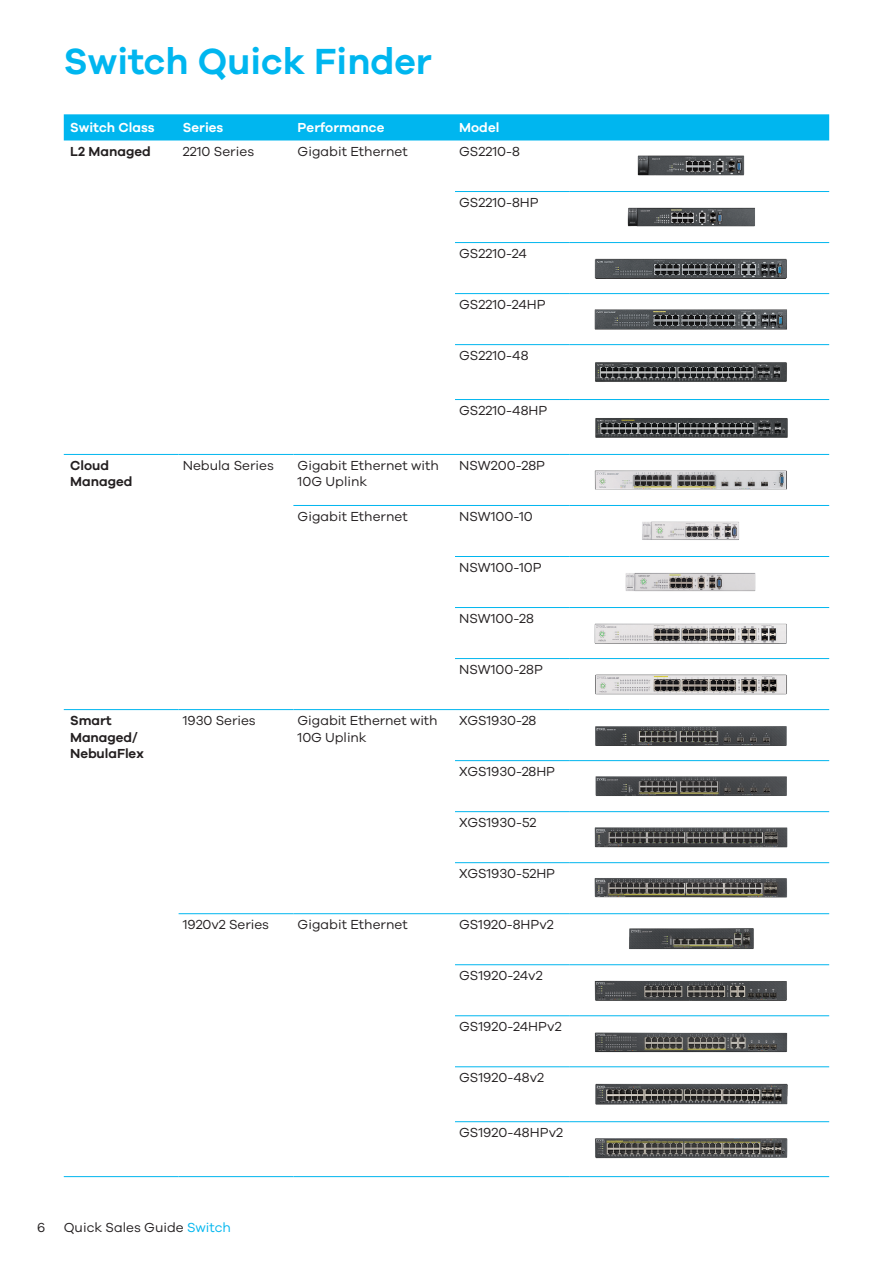
<style>
.page{position:relative;width:893px;height:1263px;background:#fff}
.page>*{position:absolute;margin:0;border:0;box-sizing:border-box;transform-origin:0 0}
.Title-20pt{font:600 37.5px "Galano Grotesque";color:#00b6ef}
.t1{font:13.5px/16.5px "Galano Grotesque";color:#231f20}
.t2{font:600 13.5px/16.5px "Galano Grotesque";letter-spacing:-.005em;color:#231f20}
.t3{font:600 13.5px "Galano Grotesque";color:#fff}
.s1{color:#00b6ef}
</style>
<div class="page">
<div style="left:64px;top:114px;width:765px;height:26px;background:#00b6ef"></div>
<hr style="left:455px;top:191px;width:115px;height:1px;background:#00b6ef">
<hr style="left:570px;top:191px;width:259px;height:1px;background:#00b6ef">
<hr style="left:455px;top:242px;width:115px;height:1px;background:#00b6ef">
<hr style="left:570px;top:242px;width:259px;height:1px;background:#00b6ef">
<hr style="left:455px;top:293px;width:115px;height:1px;background:#00b6ef">
<hr style="left:570px;top:293px;width:259px;height:1px;background:#00b6ef">
<hr style="left:455px;top:344px;width:115px;height:1px;background:#00b6ef">
<hr style="left:570px;top:344px;width:259px;height:1px;background:#00b6ef">
<hr style="left:455px;top:399px;width:115px;height:1px;background:#00b6ef">
<hr style="left:570px;top:399px;width:259px;height:1px;background:#00b6ef">
<hr style="left:64px;top:454px;width:115px;height:1px;background:#00b6ef">
<hr style="left:179px;top:454px;width:114px;height:1px;background:#00b6ef">
<hr style="left:293px;top:454px;width:162px;height:1px;background:#00b6ef">
<hr style="left:455px;top:454px;width:115px;height:1px;background:#00b6ef">
<hr style="left:570px;top:454px;width:259px;height:1px;background:#00b6ef">
<hr style="left:293px;top:505px;width:162px;height:1px;background:#00b6ef">
<hr style="left:455px;top:505px;width:115px;height:1px;background:#00b6ef">
<hr style="left:570px;top:505px;width:259px;height:1px;background:#00b6ef">
<hr style="left:455px;top:556px;width:115px;height:1px;background:#00b6ef">
<hr style="left:570px;top:556px;width:259px;height:1px;background:#00b6ef">
<hr style="left:455px;top:607px;width:115px;height:1px;background:#00b6ef">
<hr style="left:570px;top:607px;width:259px;height:1px;background:#00b6ef">
<hr style="left:455px;top:658px;width:115px;height:1px;background:#00b6ef">
<hr style="left:570px;top:658px;width:259px;height:1px;background:#00b6ef">
<hr style="left:64px;top:709px;width:115px;height:1px;background:#00b6ef">
<hr style="left:64px;top:1176px;width:115px;height:1px;background:#00b6ef">
<hr style="left:179px;top:709px;width:114px;height:1px;background:#00b6ef">
<hr style="left:293px;top:709px;width:162px;height:1px;background:#00b6ef">
<hr style="left:455px;top:709px;width:115px;height:1px;background:#00b6ef">
<hr style="left:570px;top:709px;width:259px;height:1px;background:#00b6ef">
<hr style="left:455px;top:760px;width:115px;height:1px;background:#00b6ef">
<hr style="left:570px;top:760px;width:259px;height:1px;background:#00b6ef">
<hr style="left:455px;top:811px;width:115px;height:1px;background:#00b6ef">
<hr style="left:570px;top:811px;width:259px;height:1px;background:#00b6ef">
<hr style="left:455px;top:862px;width:115px;height:1px;background:#00b6ef">
<hr style="left:570px;top:862px;width:259px;height:1px;background:#00b6ef">
<hr style="left:179px;top:913px;width:114px;height:1px;background:#00b6ef">
<hr style="left:293px;top:913px;width:162px;height:1px;background:#00b6ef">
<hr style="left:179px;top:1176px;width:114px;height:1px;background:#00b6ef">
<hr style="left:293px;top:1176px;width:162px;height:1px;background:#00b6ef">
<hr style="left:455px;top:913px;width:115px;height:1px;background:#00b6ef">
<hr style="left:570px;top:913px;width:259px;height:1px;background:#00b6ef">
<hr style="left:455px;top:964px;width:115px;height:1px;background:#00b6ef">
<hr style="left:570px;top:964px;width:259px;height:1px;background:#00b6ef">
<hr style="left:455px;top:1015px;width:115px;height:1px;background:#00b6ef">
<hr style="left:570px;top:1015px;width:259px;height:1px;background:#00b6ef">
<hr style="left:455px;top:1066px;width:115px;height:1px;background:#00b6ef">
<hr style="left:570px;top:1066px;width:259px;height:1px;background:#00b6ef">
<hr style="left:455px;top:1121px;width:115px;height:1px;background:#00b6ef">
<hr style="left:570px;top:1121px;width:259px;height:1px;background:#00b6ef">
<hr style="left:455px;top:1176px;width:115px;height:1px;background:#00b6ef">
<hr style="left:570px;top:1176px;width:259px;height:1px;background:#00b6ef">
<img style="left:642px;top:521px;width:97px;height:19px">
<img style="left:625px;top:573px;width:131px;height:19px">
<img style="left:594px;top:623px;width:193px;height:21px">
<img style="left:595px;top:674px;width:192px;height:21px">
<img style="left:595px;top:258px;width:192px;height:21px">
<img style="left:637px;top:156px;width:107px;height:19px">
<img style="left:627px;top:208px;width:128px;height:19px">
<img style="left:594px;top:309px;width:193px;height:21px">
<img style="left:595px;top:418px;width:193px;height:20px">
<img style="left:595px;top:362px;width:192px;height:20px">
<img style="left:594px;top:980px;width:193px;height:21px">
<img style="left:594px;top:1032px;width:194px;height:21px">
<img style="left:595px;top:1083px;width:193px;height:22px">
<img style="left:595px;top:1138px;width:193px;height:21px">
<img style="left:594px;top:470px;width:193px;height:20px">
<img style="left:629px;top:928px;width:125px;height:22px">
<img style="left:595px;top:726px;width:192px;height:20px">
<img style="left:595px;top:776px;width:192px;height:20px">
<img style="left:594px;top:827px;width:194px;height:21px">
<img style="left:594px;top:878px;width:194px;height:20px">
<p class="Title-20pt" style="left:64px;top:38px;width:370px">Switch Quick Finder</p>
<p class="t3" style="left:70px;top:119px;width:86px">Switch Class</p>
<p class="t3" style="left:183px;top:119px;width:42px">Series</p>
<p class="t3" style="left:298px;top:119px;width:88px">Performance</p>
<p class="t3" style="left:459px;top:119px;width:42px">Model</p>
<p class="t2" style="left:70px;top:143px;width:82px">L2 Managed</p>
<p class="t1" style="left:183px;top:143px;width:73px">2210 Series</p>
<p class="t1" style="left:298px;top:143px;width:112px">Gigabit Ethernet</p>
<p class="t1" style="left:459px;top:143px;width:62px">GS2210-8</p>
<p class="t1" style="left:459px;top:194px;width:81px">GS2210-8HP</p>
<p class="t1" style="left:459px;top:245px;width:69px">GS2210-24</p>
<p class="t1" style="left:459px;top:296px;width:88px">GS2210-24HP</p>
<p class="t1" style="left:459px;top:347px;width:71px">GS2210-48</p>
<p class="t2" style="left:70px;top:457px;width:41px">Cloud</p>
<p class="t2" style="left:70px;top:473px;width:64px">Managed</p>
<p class="t1" style="left:459px;top:402px;width:89px">GS2210-48HP</p>
<p class="t1" style="left:183px;top:457px;width:93px">Nebula Series</p>
<p class="t1" style="left:298px;top:457px;width:143px">Gigabit Ethernet with<br>10G Uplink</p>
<p class="t1" style="left:459px;top:457px;width:87px">NSW200-28P</p>
<p class="t1" style="left:298px;top:508px;width:112px">Gigabit Ethernet</p>
<p class="t1" style="left:459px;top:508px;width:75px">NSW100-10</p>
<p class="t1" style="left:459px;top:559px;width:84px">NSW100-10P</p>
<p class="t1" style="left:459px;top:610px;width:76px">NSW100-28</p>
<p class="t1" style="left:459px;top:661px;width:85px">NSW100-28P</p>
<p class="t2" style="left:70px;top:712px;width:75px">Smart<br>Managed/<br>NebulaFlex</p>
<p class="t1" style="left:183px;top:712px;width:74px">1930 Series</p>
<p class="t1" style="left:298px;top:712px;width:141px">Gigabit Ethernet with<br>10G Uplink</p>
<p class="t1" style="left:459px;top:712px;width:79px">XGS1930-28</p>
<p class="t1" style="left:459px;top:763px;width:97px">XGS1930-28HP</p>
<p class="t1" style="left:459px;top:814px;width:79px">XGS1930-52</p>
<p class="t1" style="left:459px;top:865px;width:97px">XGS1930-52HP</p>
<p class="t1" style="left:183px;top:916px;width:88px">1920v2 Series</p>
<p class="t1" style="left:298px;top:916px;width:112px">Gigabit Ethernet</p>
<p class="t1" style="left:459px;top:916px;width:96px">GS1920-8HPv2</p>
<p class="t1" style="left:459px;top:967px;width:85px">GS1920-24v2</p>
<p class="t1" style="left:459px;top:1018px;width:104px">GS1920-24HPv2</p>
<p class="t1" style="left:459px;top:1069px;width:86px">GS1920-48v2</p>
<p class="t1" style="left:37px;top:1218px;width:10px">6</p>
<p class="t1" style="left:64px;top:1218px;width:169px">Quick Sales Guide <span class="s1">Switch</span></p>
<p class="t1" style="left:459px;top:1124px;width:105px">GS1920-48HPv2</p>
</div>
